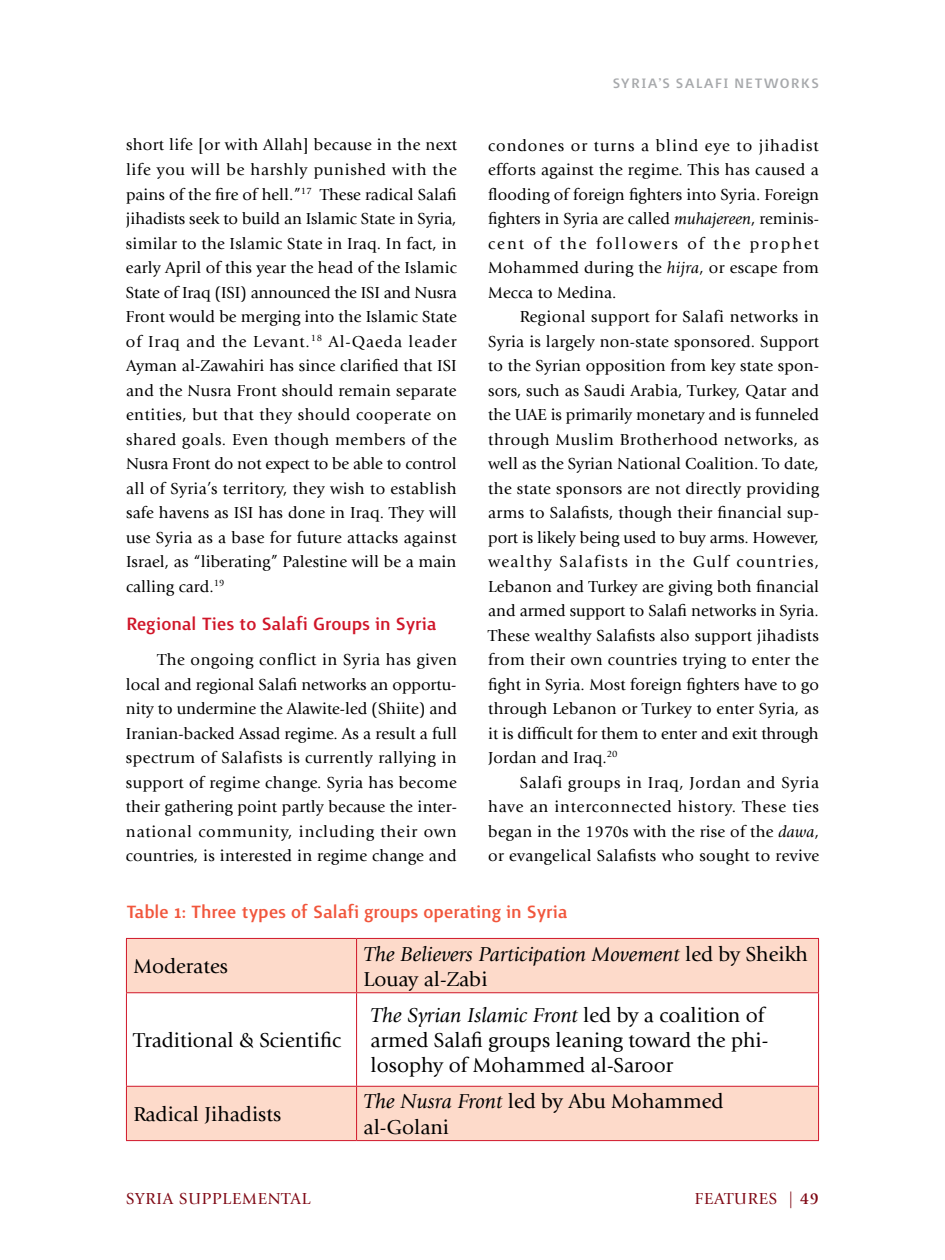
<style>
.page{position:relative;width:945px;height:1260px;background:#fff}
.page>*{position:absolute;margin:0;border:0;box-sizing:border-box;transform-origin:0 0}
.t1{font:500 22.75px "Surface";color:#f1563c}
.t2{font:500 22.75px "Surface";color:#d01629}
.t3{font:21px/25.2px "Giovanni Std";color:#000}
.t4{font:italic 21px/25.2px "Giovanni Std";color:#000}
.t5{font:500 17.5px "Surface";letter-spacing:.07em;color:#a7a9ac}
.t6{font:16.62px/24.5px "Giovanni Std";letter-spacing:.015em;color:#000;text-align:justify}
.t7{font:16.62px "Giovanni Std";letter-spacing:.05em;color:#7f0814}
.s1{font-style:italic}
.s2{font-style:normal}
.s3{font-weight:700}
</style>
<div class="page">
<svg style="left:127px;top:939px;width:691px;height:201px;fill:#fddaca"></svg>
<hr style="left:126px;top:938px;width:231px;height:1px;background:#d01629">
<hr style="left:126px;top:939px;width:1px;height:53px;background:#d01629">
<hr style="left:357px;top:938px;width:462px;height:1px;background:#d01629">
<hr style="left:356px;top:939px;width:1px;height:53px;background:#d01629">
<hr style="left:818px;top:939px;width:1px;height:53px;background:#d01629">
<hr style="left:126px;top:992px;width:231px;height:1px;background:#d01629">
<hr style="left:126px;top:993px;width:1px;height:93px;background:#d01629">
<hr style="left:357px;top:992px;width:462px;height:1px;background:#d01629">
<hr style="left:356px;top:993px;width:1px;height:93px;background:#d01629">
<hr style="left:818px;top:993px;width:1px;height:93px;background:#d01629">
<hr style="left:126px;top:1086px;width:231px;height:1px;background:#d01629">
<hr style="left:126px;top:1087px;width:1px;height:53px;background:#d01629">
<hr style="left:357px;top:1086px;width:462px;height:1px;background:#d01629">
<hr style="left:356px;top:1087px;width:1px;height:53px;background:#d01629">
<hr style="left:818px;top:1087px;width:1px;height:53px;background:#d01629">
<hr style="left:126px;top:1140px;width:231px;height:1px;background:#d01629">
<hr style="left:357px;top:1140px;width:462px;height:1px;background:#d01629">
<p class="t6" style="left:126px;top:133px;width:332px">short life [or with Allah] because in the next life you will be harshly punished with the pains of the fire of hell.”<sup>17</sup> These radical Salafi jihadists seek to build an Islamic State in Syria, similar to the Islamic State in Iraq. In fact, in early April of this year the head of the Islamic State of Iraq (ISI) announced the ISI and Nusra Front would be merging into the Islamic State of Iraq and the Levant.<sup>18</sup> Al-Qaeda leader Ayman al-Zawahiri has since clarified that ISI and the Nusra Front should remain separate entities, but that they should cooperate on shared goals. Even though members of the Nusra Front do not expect to be able to control all of Syria’s territory, they wish to establish safe havens as ISI has done in Iraq. They will use Syria as a base for future attacks against Israel, as “liberating” Palestine will be a main calling card.<sup>19</sup></p>
<h1 class="t2" style="left:126px;top:613px;width:312px">Regional Ties to Salafi Groups in Syria</h1>
<p class="t6" style="left:126px;top:647px;width:332px;text-indent:32px">The ongoing conflict in Syria has given local and regional Salafi networks an opportu&shy;nity to undermine the Alawite-led (Shiite) and Iranian-backed Assad regime. As a result a full spectrum of Salafists is currently rallying in support of regime change. Syria has become their gathering point partly because the inter&shy;national community, including their own countries, is interested in regime change and</p>
<p class="t5" style="left:612px;top:75px;width:208px">SYRIA’S SALAFI NETWORKS</p>
<p class="t6" style="left:488px;top:133px;width:332px">condones or turns a blind eye to jihadist efforts against the regime. This has caused a flooding of foreign fighters into Syria. Foreign fighters in Syria are called <span class="s1">muhajereen</span>, reminis&shy;cent of the followers of the prophet Mohammed during the <span class="s1">hijra</span>, or escape from Mecca to Medina.</p>
<p class="t6" style="left:488px;top:305px;width:332px;text-indent:32px">Regional support for Salafi networks in Syria is largely non-state sponsored. Support to the Syrian opposition from key state spon&shy;sors, such as Saudi Arabia, Turkey, Qatar and the UAE is primarily monetary and is funneled through Muslim Brotherhood networks, as well as the Syrian National Coalition. To date, the state sponsors are not directly providing arms to Salafists, though their financial sup&shy;port is likely being used to buy arms. However, wealthy Salafists in the Gulf countries, Lebanon and Turkey are giving both financial and armed support to Salafi networks in Syria.<br>These wealthy Salafists also support jihadists from their own countries trying to enter the fight in Syria. Most foreign fighters have to go through Lebanon or Turkey to enter Syria, as it is difficult for them to enter and exit through Jordan and Iraq.<sup>20</sup></p>
<p class="t6" style="left:488px;top:770px;width:332px;text-indent:32px">Salafi groups in Iraq, Jordan and Syria have an interconnected history. These ties began in the 1970s with the rise of the <span class="s1">dawa</span>, or evangelical Salafists who sought to revive</p>
<h1 class="t1" style="left:126px;top:901px;width:443px">Table 1: Three types of Salafi groups operating in Syria</h1>
<p class="t3" style="left:133px;top:954px;width:96px">Moderates</p>
<p class="t3" style="left:133px;top:1028px;width:209px">Traditional &amp; Scientific</p>
<p class="t3" style="left:133px;top:1102px;width:149px">Radical Jihadists</p>
<p class="t4" style="left:364px;top:941px;width:446px">The Believers Participation Movement <span class="s2">led by Sheikh<br>Louay al-Zabi</span></p>
<p class="t3" style="left:371px;top:1003px;width:399px"><span class="s1">The Syrian Islamic Front</span> led by a coalition of armed Salafi groups leaning toward the phi&shy;losophy of Mohammed al-Saroor</p>
<p class="t3" style="left:364px;top:1089px;width:362px"><span class="s1">The Nusra Front</span> led by Abu Mohammed al-Golani</p>
<p class="t7" style="left:126px;top:1189px;width:186px">SYRIA SUPPLEMENTAL</p>
<p class="t7" style="left:695px;top:1189px;width:126px">FEATURES | <span class="s3">49</span></p>
</div>
